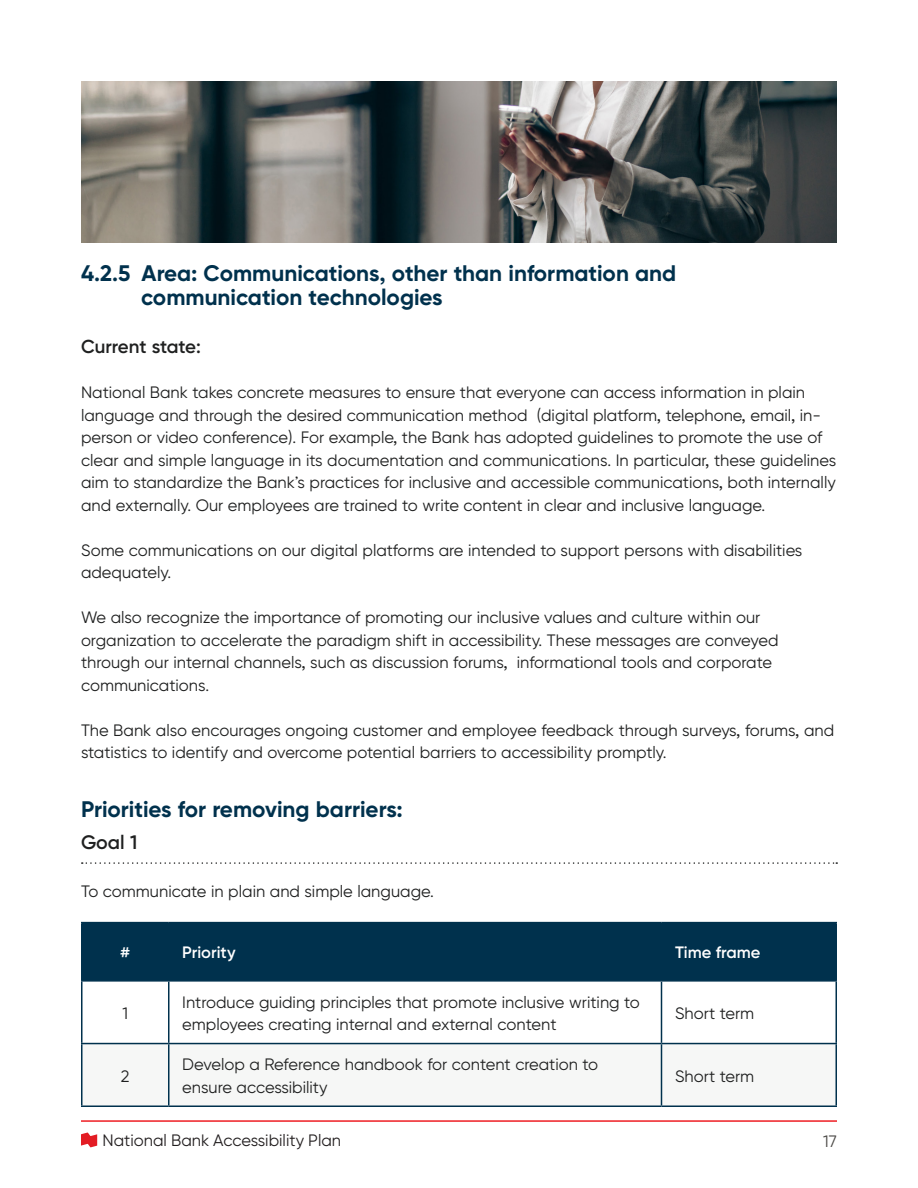
<style>
.page{position:relative;width:918px;height:1188px;background:#fff}
.page>*{position:absolute;margin:0;border:0;box-sizing:border-box;transform-origin:0 0}
.t1{font:700 22.5px "Gilroy BN";color:#00314d}
.Goals{font:600 19.5px "Gilroy BN";color:#1f2020}
.t2{font:600 18.75px "Gilroy BN";color:#1f2020}
.Paragraph{font:16.5px/22.5px "Gilroy BN";color:#1f2020}
.t3{font:16.5px "Gilroy BN";color:#231f20}
.Paragraph-2{font:600 16.5px "Gilroy BN";color:#fff}
.t4{font:16.5px "Gilroy BN";color:#4a4845}
</style>
<div class="page">
<hr style="left:81px;top:1120px;width:756px;height:2px;background:#ee1d23">
<svg style="left:81px;top:1133px;width:16px;height:14px"></svg>
<div style="left:82px;top:923px;width:754px;height:57px;background:#00314d"></div>
<div style="left:82px;top:1044px;width:754px;height:62px;background:#f6f7f6"></div>
<hr style="left:81px;top:922px;width:88px;height:1px;background:#00314d">
<hr style="left:81px;top:923px;width:1px;height:57px;background:#00314d">
<hr style="left:169px;top:922px;width:493px;height:1px;background:#00314d">
<hr style="left:168px;top:923px;width:2px;height:57px;background:#00314d">
<hr style="left:662px;top:922px;width:175px;height:1px;background:#00314d">
<hr style="left:661px;top:923px;width:1px;height:57px;background:#00314d">
<hr style="left:836px;top:923px;width:1px;height:57px;background:#00314d">
<hr style="left:81px;top:980px;width:88px;height:2px;background:#00314d">
<hr style="left:81px;top:982px;width:1px;height:61px;background:#00314d">
<hr style="left:169px;top:980px;width:493px;height:2px;background:#00314d">
<hr style="left:168px;top:982px;width:2px;height:61px;background:#00314d">
<hr style="left:662px;top:980px;width:175px;height:2px;background:#00314d">
<hr style="left:661px;top:982px;width:1px;height:61px;background:#00314d">
<hr style="left:836px;top:982px;width:1px;height:61px;background:#00314d">
<hr style="left:81px;top:1043px;width:88px;height:1px;background:#00314d">
<hr style="left:81px;top:1044px;width:1px;height:62px;background:#00314d">
<hr style="left:169px;top:1043px;width:493px;height:1px;background:#00314d">
<hr style="left:168px;top:1044px;width:2px;height:62px;background:#00314d">
<hr style="left:662px;top:1043px;width:175px;height:1px;background:#00314d">
<hr style="left:661px;top:1044px;width:1px;height:62px;background:#00314d">
<hr style="left:836px;top:1044px;width:1px;height:62px;background:#00314d">
<hr style="left:81px;top:1106px;width:88px;height:1px;background:#00314d">
<hr style="left:169px;top:1106px;width:493px;height:1px;background:#00314d">
<hr style="left:662px;top:1106px;width:175px;height:1px;background:#00314d">
<img style="left:81px;top:81px;width:756px;height:162px">
<svg style="left:82px;top:862px;width:755px;height:2px"></svg>
<h2 class="t1" style="left:81px;top:259px;width:597px">4.2.5 Area: Communications, other than information and</h2>
<h2 class="t1" style="left:141px;top:283px;width:303px">communication technologies</h2>
<h3 class="t2" style="left:81px;top:335px;width:121px">Current state:</h3>
<p class="Paragraph" style="left:81px;top:381px;width:757px">National Bank takes concrete measures to ensure that everyone can access information in plain language and through the desired communication method (digital platform, telephone, email, in&shy;person or video conference). For example, the Bank has adopted guidelines to promote the use of clear and simple language in its documentation and communications. In particular, these guidelines aim to standardize the Bank’s practices for inclusive and accessible communications, both internally and externally. Our employees are trained to write content in clear and inclusive language.</p>
<p class="Paragraph" style="left:81px;top:539px;width:723px">Some communications on our digital platforms are intended to support persons with disabilities adequately.</p>
<p class="Paragraph" style="left:81px;top:606px;width:699px">We also recognize the importance of promoting our inclusive values and culture within our organization to accelerate the paradigm shift in accessibility. These messages are conveyed through our internal channels, such as discussion forums, informational tools and corporate communications.</p>
<p class="Paragraph" style="left:81px;top:719px;width:755px">The Bank also encourages ongoing customer and employee feedback through surveys, forums, and statistics to identify and overcome potential barriers to accessibility promptly.</p>
<h2 class="t1" style="left:81px;top:796px;width:323px">Priorities for removing barriers:</h2>
<p class="Goals" style="left:81px;top:830px;width:58px">Goal 1</p>
<p class="Paragraph" style="left:81px;top:880px;width:354px">To communicate in plain and simple language.</p>
<p class="Paragraph-2" style="left:120px;top:942px;width:12px">#</p>
<p class="Paragraph-2" style="left:182px;top:942px;width:55px">Priority</p>
<p class="Paragraph-2" style="left:675px;top:942px;width:87px">Time frame</p>
<p class="Paragraph" style="left:122px;top:1002px;width:7px">1</p>
<p class="Paragraph" style="left:182px;top:990px;width:459px">Introduce guiding principles that promote inclusive writing to employees creating internal and external content</p>
<p class="Paragraph" style="left:675px;top:1002px;width:81px">Short term</p>
<p class="Paragraph" style="left:121px;top:1064px;width:10px">2</p>
<p class="Paragraph" style="left:182px;top:1053px;width:418px">Develop a Reference handbook for content creation to ensure accessibility</p>
<p class="Paragraph" style="left:675px;top:1064px;width:81px">Short term</p>
<p class="t3" style="left:103px;top:1131px;width:240px">National Bank Accessibility Plan</p>
<p class="t4" style="left:823px;top:1131px;width:15px">17</p>
</div>
